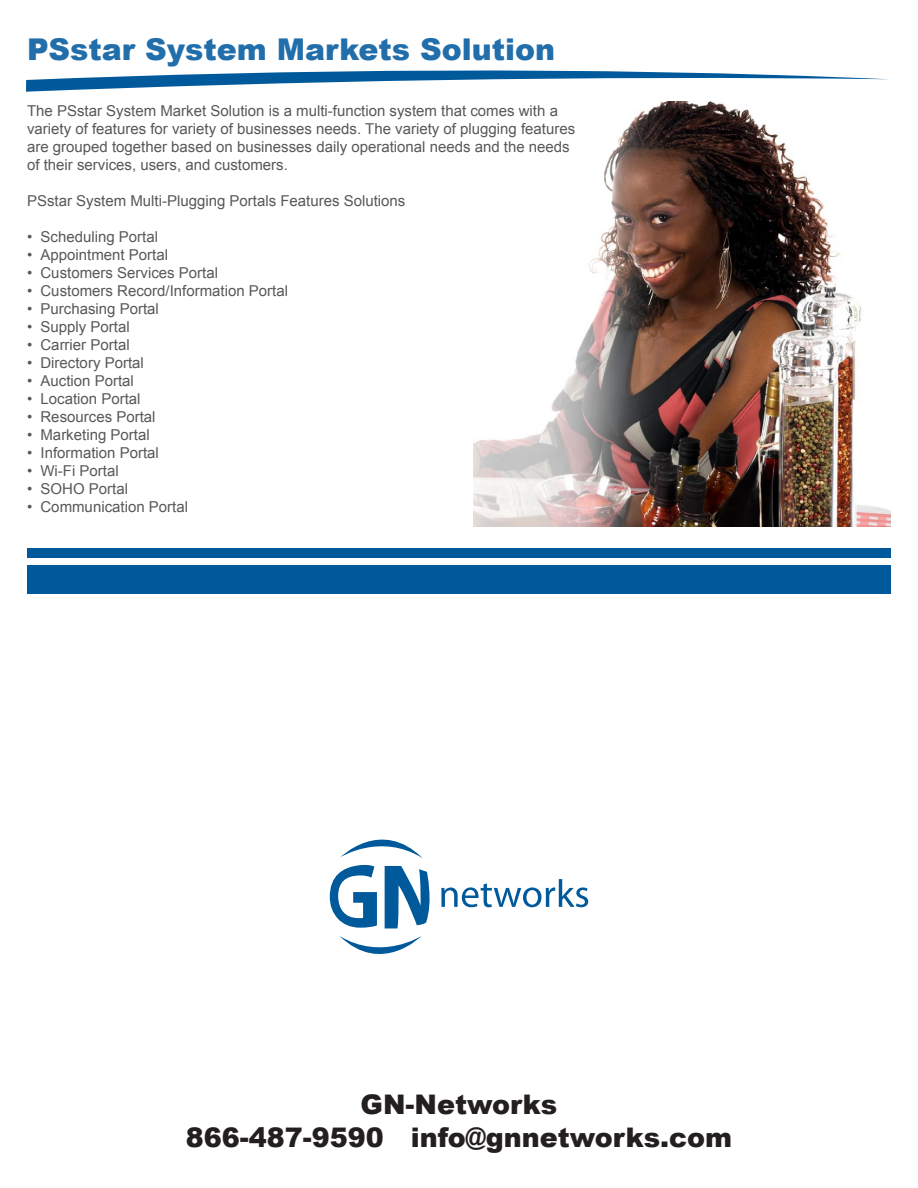
<style>
.page{position:relative;width:918px;height:1188px;background:#fff}
.page>*{position:absolute;margin:0;border:0;box-sizing:border-box;transform-origin:0 0}
.t1{font:900 30px "Arial";color:#216eaa}
.t2{font:900 27px/32.4px "Arial";color:#231f20;text-align:center}
.Bullets{font:15px/18px "Arial";color:#57585a}
</style>
<div class="page">
<svg style="left:341px;top:839px;width:82px;height:19px"></svg>
<svg style="left:340px;top:936px;width:82px;height:18px"></svg>
<svg style="left:330px;top:864px;width:47px;height:64px"></svg>
<svg style="left:385px;top:866px;width:45px;height:62px"></svg>
<svg style="left:441px;top:879px;width:147px;height:28px"></svg>
<img style="left:474px;top:101px;width:417px;height:425px">
<svg style="left:26px;top:70px;width:863px;height:22px"></svg>
<div style="left:27px;top:565px;width:864px;height:29px;background:#00599b"></div>
<div style="left:27px;top:548px;width:864px;height:10px;background:#00599b"></div>
<p class="t1" style="left:27px;top:28px;width:530px">PSstar System Markets Solution</p>
<p class="Bullets" style="left:27px;top:102px;width:550px">The PSstar System Market Solution is a multi-function system that comes with a variety of features for variety of businesses needs. The variety of plugging features are grouped together based on businesses daily operational needs and the needs of their services, users, and customers.</p>
<p class="Bullets" style="left:27px;top:192px;width:380px">PSstar System Multi-Plugging Portals Features Solutions</p>
<p class="Bullets" style="left:27px;top:228px;width:133px">• Scheduling Portal</p>
<p class="Bullets" style="left:27px;top:246px;width:143px">• Appointment Portal</p>
<p class="Bullets" style="left:27px;top:264px;width:193px">• Customers Services Portal</p>
<p class="Bullets" style="left:27px;top:282px;width:263px">• Customers Record/Information Portal</p>
<p class="Bullets" style="left:27px;top:300px;width:133px">• Purchasing Portal</p>
<p class="Bullets" style="left:27px;top:318px;width:104px">• Supply Portal</p>
<p class="Bullets" style="left:27px;top:336px;width:104px">• Carrier Portal</p>
<p class="Bullets" style="left:27px;top:354px;width:118px">• Directory Portal</p>
<p class="Bullets" style="left:27px;top:372px;width:108px">• Auction Portal</p>
<p class="Bullets" style="left:27px;top:390px;width:115px">• Location Portal</p>
<p class="Bullets" style="left:27px;top:408px;width:130px">• Resources Portal</p>
<p class="Bullets" style="left:27px;top:426px;width:124px">• Marketing Portal</p>
<p class="Bullets" style="left:27px;top:444px;width:133px">• Information Portal</p>
<p class="Bullets" style="left:27px;top:462px;width:93px">• Wi-Fi Portal</p>
<p class="Bullets" style="left:27px;top:480px;width:103px">• SOHO Portal</p>
<p class="Bullets" style="left:27px;top:498px;width:163px">• Communication Portal</p>
<h2 class="t2" style="left:186px;top:1088px;width:548px">GN-Networks<br>866-487-9590 info@gnnetworks.com</h2>
</div>
